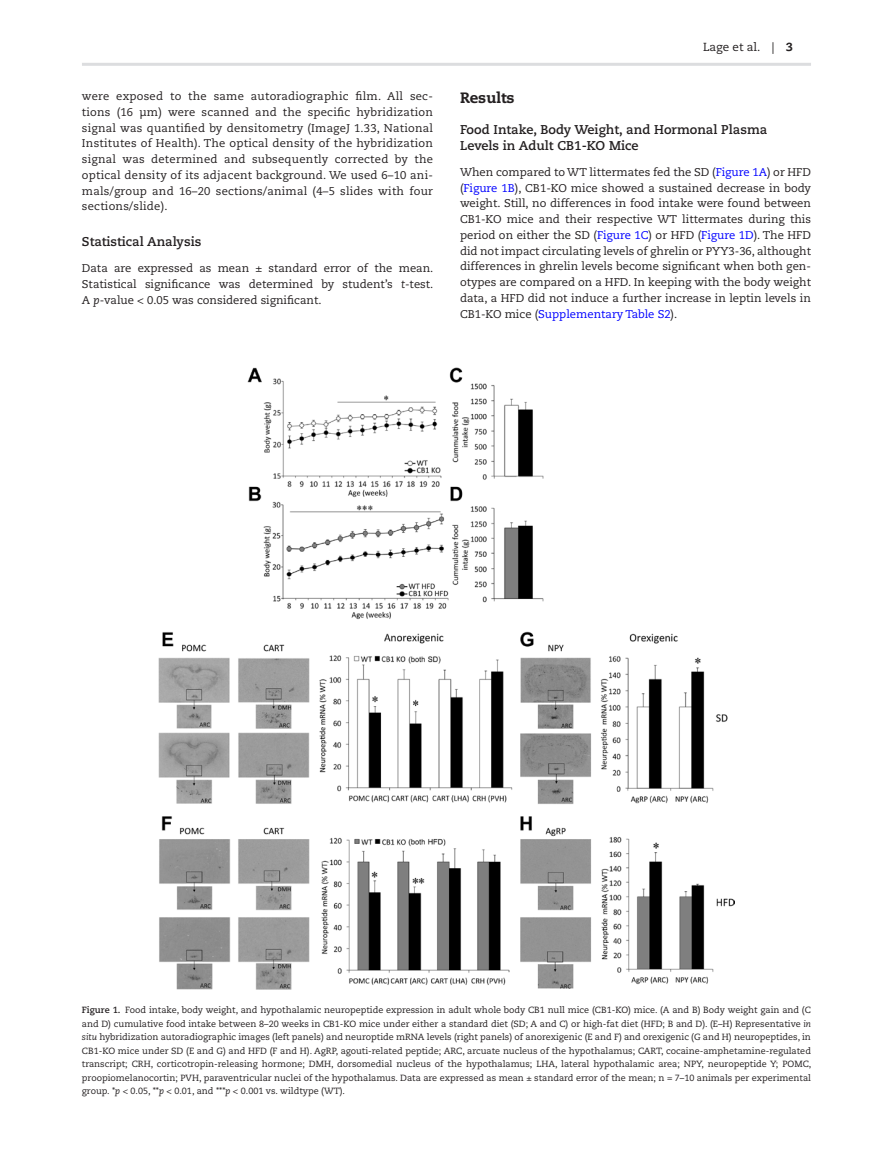
<style>
.page{position:relative;width:893px;height:1174px;background:#fff}
.page>*{position:absolute;margin:0;border:0;box-sizing:border-box;transform-origin:0 0}
.t1{font:800 15px "Caecilia LT Std";color:#231f20}
.t2{font:700 12.75px/16.5px "Caecilia LT Std";color:#231f20}
.t3{font:11.7px "Caecilia LT Std";color:#231f20}
.t4{font:11.25px/15.8px "Caecilia LT Std";color:#231f20;text-align:justify}
.t5{font:9px/13.5px "Caecilia LT Std";color:#231f20;text-align:justify}
.s1{font-style:italic}
.s2{font-weight:800}
.s3{color:#00f}
.s4{font-weight:700}
</style>
<div class="page">
<hr style="left:82px;top:63px;width:729px;height:3px;background:#dcdddf">
<img style="left:158px;top:368px;width:576px;height:621px">
<p class="t4" style="left:82px;top:89px;width:353px">were exposed to the same autoradiographic film. All sec&shy;tions (16 μm) were scanned and the specific hybridization signal was quantified by densitometry (ImageJ 1.33, National Institutes of Health). The optical density of the hybridization signal was determined and subsequently corrected by the optical density of its adjacent background. We used 6–10 ani&shy;mals/group and 16–20 sections/animal (4–5 slides with four sections/slide).</p>
<p class="t2" style="left:82px;top:234px;width:121px">Statistical Analysis</p>
<p class="t4" style="left:82px;top:260px;width:353px">Data are expressed as mean ± standard error of the mean.<br>Statistical significance was determined by student’s <span class="s1">t</span>-test.<br>A <span class="s1">p</span>-value &lt; 0.05 was considered significant.</p>
<p class="t3" style="left:703px;top:40px;width:91px">Lage et al. | <span class="s2">3</span></p>
<h1 class="t1" style="left:460px;top:88px;width:56px">Results</h1>
<p class="t2" style="left:460px;top:121px;width:309px">Food Intake, Body Weight, and Hormonal Plasma<br>Levels in Adult CB1-KO Mice</p>
<p class="t4" style="left:460px;top:164px;width:353px">When compared to WT littermates fed the SD (<span class="s3">Figure 1A</span>) or HFD (<span class="s3">Figure 1B</span>), CB1-KO mice showed a sustained decrease in body weight. Still, no differences in food intake were found between CB1-KO mice and their respective WT littermates during this period on either the SD (<span class="s3">Figure 1C</span>) or HFD (<span class="s3">Figure 1D</span>). The HFD did not impact circulating levels of ghrelin or PYY3-36, althought differences in ghrelin levels become significant when both gen&shy;otypes are compared on a HFD. In keeping with the body weight data, a HFD did not induce a further increase in leptin levels in CB1-KO mice (<span class="s3">Supplementary Table S2</span>).</p>
<p class="t5" style="left:82px;top:1003px;width:731px"><span class="s4">Figure 1.</span> Food intake, body weight, and hypothalamic neuropeptide expression in adult whole body CB1 null mice (CB1-KO) mice. (A and B) Body weight gain and (C and D) cumulative food intake between 8–20 weeks in CB1-KO mice under either a standard diet (SD; A and C) or high-fat diet (HFD; B and D). (E–H) Representative <span class="s1">in situ</span> hybridization autoradiographic images (left panels) and neuroptide mRNA levels (right panels) of anorexigenic (E and F) and orexigenic (G and H) neuropeptides, in CB1-KO mice under SD (E and G) and HFD (F and H). AgRP, agouti-related peptide; ARC, arcuate nucleus of the hypothalamus; CART, cocaine-amphetamine-regulated transcript; CRH, corticotropin-releasing hormone; DMH, dorsomedial nucleus of the hypothalamus; LHA, lateral hypothalamic area; NPY, neuropeptide Y; POMC, proopiomelanocortin; PVH, paraventricular nuclei of the hypothalamus. Data are expressed as mean ± standard error of the mean; n = 7–10 animals per experimental group. *<span class="s1">p</span> &lt; 0.05, **<span class="s1">p</span> &lt; 0.01, and ***<span class="s1">p</span> &lt; 0.001 vs. wildtype (WT).</p>
</div>
